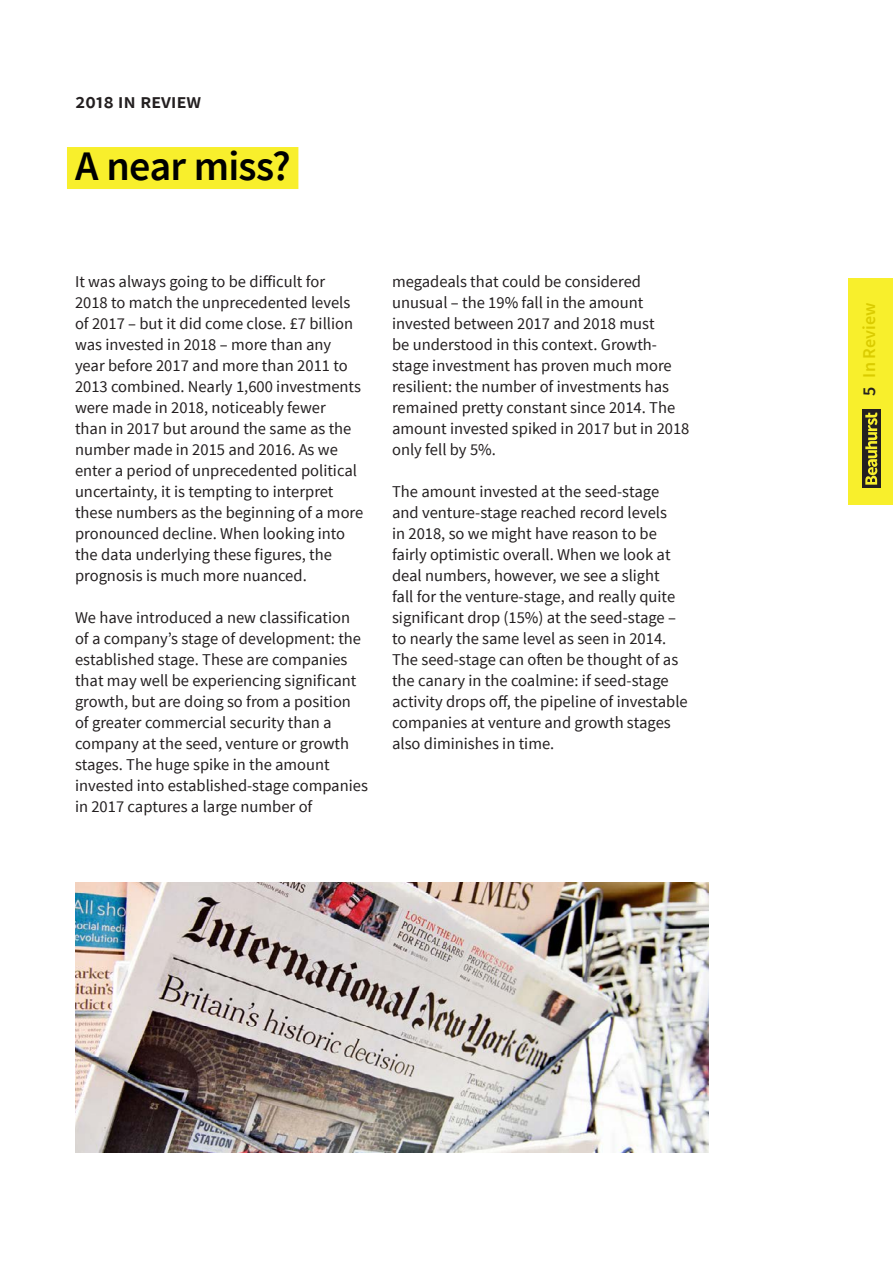
<style>
.page{position:relative;width:893px;height:1263px;background:#fff}
.page>*{position:absolute;margin:0;border:0;box-sizing:border-box;transform-origin:0 0}
.t1{font:600 42px "Source Sans Pro";letter-spacing:-.02em;color:#000}
.grey_sub{font:600 21px "Source Sans Pro";color:#231f20}
.t2{font:600 18px "Source Sans Pro";color:#dacc00}
.t3{font:16.5px/21px "Source Sans Pro";color:#231f20}
.s1{color:#231f20}
</style>
<div class="page">
<div style="left:849px;top:279px;width:44px;height:226px;background:#f8ef2c"></div>
<div style="left:862px;top:409px;width:19px;height:79px;background:#231f20"></div>
<svg style="left:865px;top:412px;width:12px;height:73px"></svg>
<div style="left:67px;top:147px;width:231px;height:42px;background:#f8ef2c"></div>
<img style="left:75px;top:882px;width:633px;height:270px">
<p class="grey_sub" style="left:75px;top:88px;width:127px">2018 in review</p>
<p class="t1" style="left:75px;top:140px;width:217px">A near miss?</p>
<p class="t3" style="left:75px;top:271px;width:290px">It was always going to be difficult for<br>2018 to match the unprecedented levels of 2017 – but it did come close. £7 billion was invested in 2018 – more than any year before 2017 and more than 2011 to 2013 combined. Nearly 1,600 investments were made in 2018, noticeably fewer<br>than in 2017 but around the same as the number made in 2015 and 2016. As we enter a period of unprecedented political uncertainty, it is tempting to interpret these numbers as the beginning of a more pronounced decline. When looking into the data underlying these figures, the prognosis is much more nuanced.</p>
<p class="t3" style="left:75px;top:607px;width:294px">We have introduced a new classification of a company’s stage of development: the established stage. These are companies that may well be experiencing significant growth, but are doing so from a position of greater commercial security than a company at the seed, venture or growth stages. The huge spike in the amount invested into established-stage companies in 2017 captures a large number of</p>
<p class="t3" style="left:392px;top:271px;width:299px">megadeals that could be considered unusual – the 19% fall in the amount invested between 2017 and 2018 must<br>be understood in this context. Growth&shy;stage investment has proven much more resilient: the number of investments has remained pretty constant since 2014. The amount invested spiked in 2017 but in 2018 only fell by 5%.</p>
<p class="t3" style="left:392px;top:481px;width:297px">The amount invested at the seed-stage and venture-stage reached record levels<br>in 2018, so we might have reason to be fairly optimistic overall. When we look at deal numbers, however, we see a slight<br>fall for the venture-stage, and really quite significant drop (15%) at the seed-stage – to nearly the same level as seen in 2014.<br>The seed-stage can often be thought of as the canary in the coalmine: if seed-stage activity drops off, the pipeline of investable companies at venture and growth stages also diminishes in time.</p>
<p class="t2" style="left:858px;top:396px;width:95px;rotate:-90deg"><span class="s1">5</span> In Review</p>
</div>
